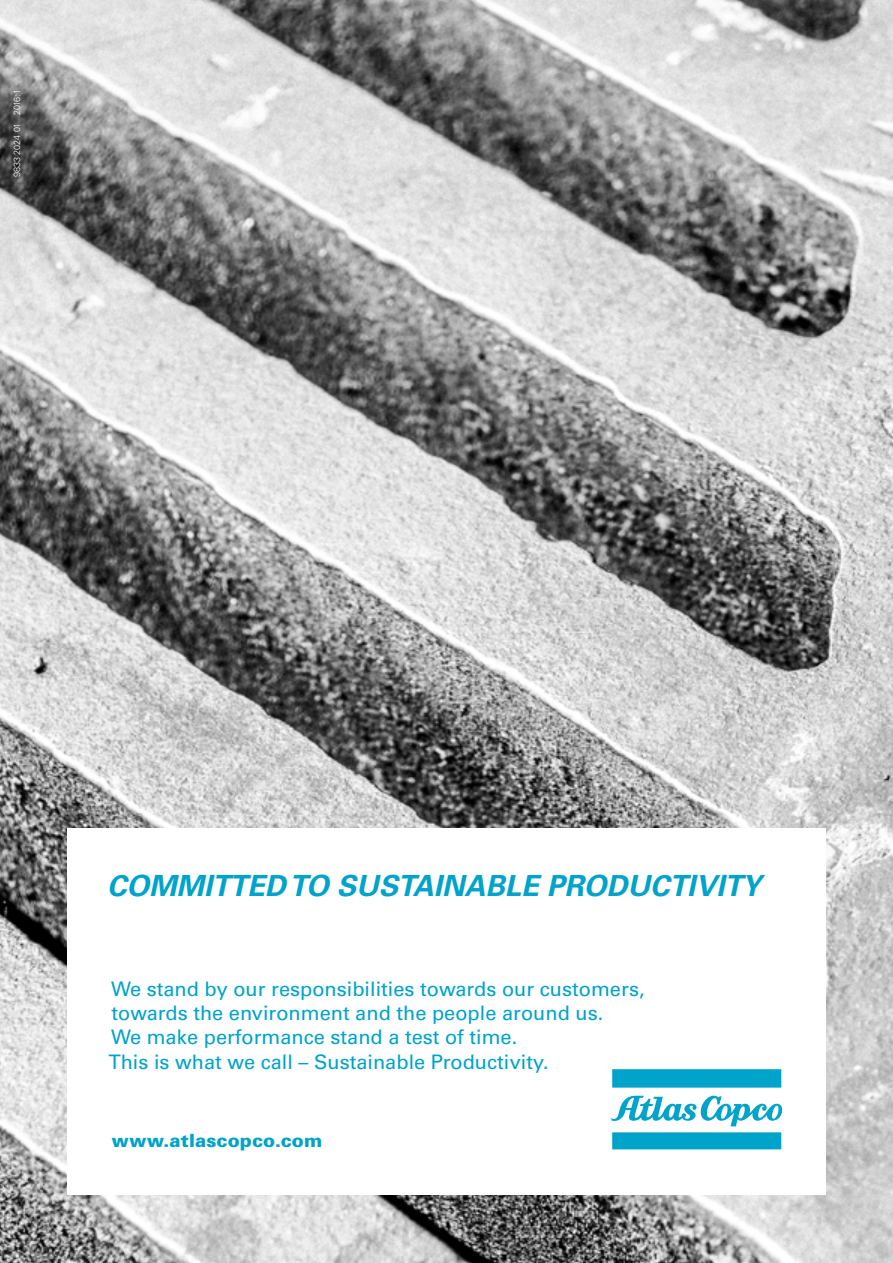
<style>
.page{position:relative;width:893px;height:1263px;background:#fff}
.page>*{position:absolute;margin:0;border:0;box-sizing:border-box;transform-origin:0 0}
.t1{font:italic 700 29.1px "Univers LT Std";color:#00a3c9}
.t2{font:19.95px/24px "Univers LT Std";color:#00a3c9}
.t3{font:900 18.15px "Univers LT Std";letter-spacing:.005em;color:#00a3c9}
.t4{font:300 9px "Univers LT Std";color:#fff}
</style>
<div class="page">
<img style="left:0;top:0;width:893px;height:1263px">
<div style="left:68px;top:829px;width:758px;height:366px;background:#fff"></div>
<div style="left:612px;top:1069px;width:169px;height:18px;background:#00a3c9"></div>
<div style="left:612px;top:1132px;width:169px;height:17px;background:#00a3c9"></div>
<svg style="left:612px;top:1095px;width:170px;height:31px"></svg>
<p class="t4" style="left:12px;top:177px;width:90px;rotate:-90deg">9833 2024 01 2016:1</p>
<h1 class="t1" style="left:107px;top:868px;width:655px">COMMITTED TO SUSTAINABLE PRODUCTIVITY</h1>
<p class="t2" style="left:108px;top:977px;width:538px">We stand by our responsibilities towards our customers, towards the environment and the people around us.<br>We make performance stand a test of time.<br>This is what we call – Sustainable Productivity.</p>
<p class="t3" style="left:112px;top:1129px;width:212px">www.atlascopco.com</p>
</div>
